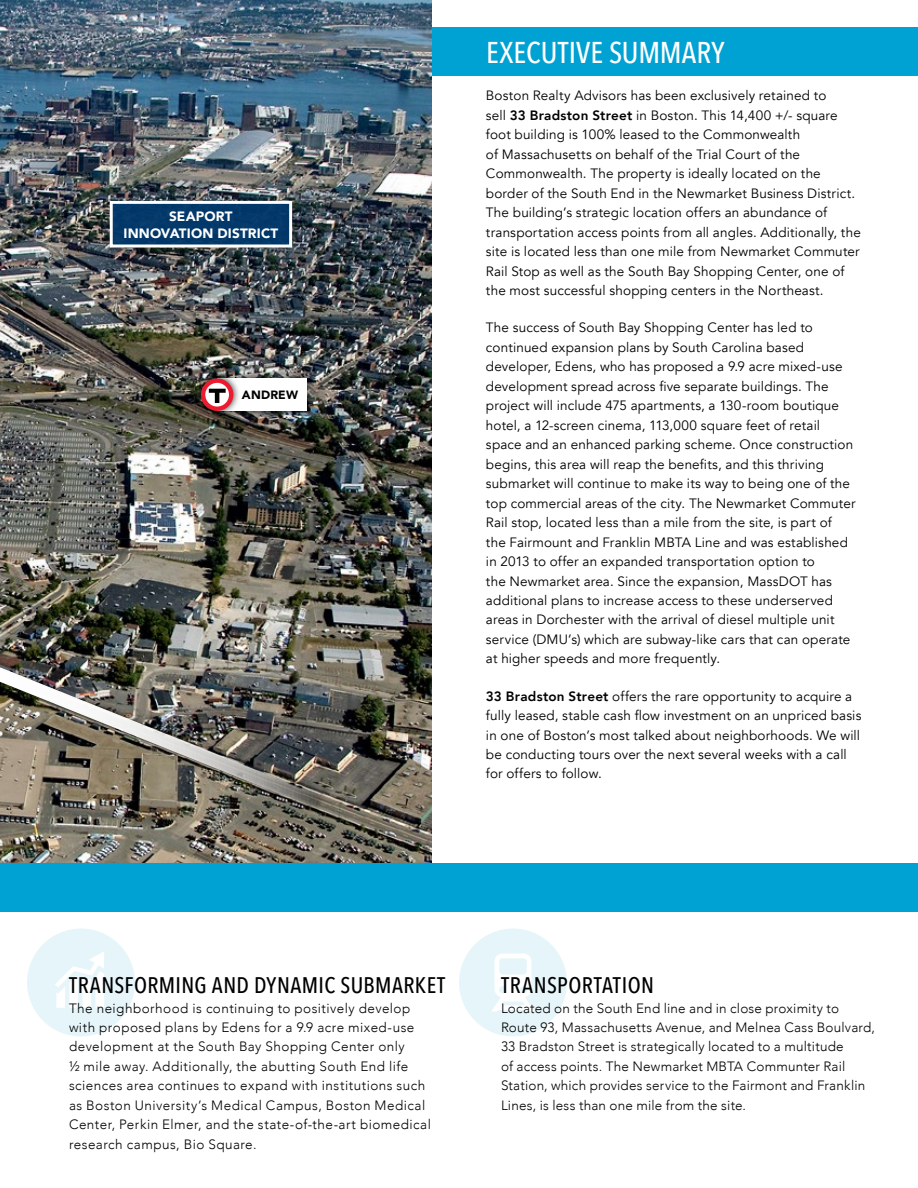
<style>
.page{position:relative;width:918px;height:1188px;background:#fff}
.page>*{position:absolute;margin:0;border:0;box-sizing:border-box;transform-origin:0 0}
.t1{font:500 30px "Avenir Next Condensed";color:#fff}
.t2{font:500 22.5px "Avenir Next Condensed";letter-spacing:.02em;color:#000}
.t3{font:13.5px/19.5px "Avenir";letter-spacing:.01em;color:#000}
.t4{font:300 13.5px/19.5px "Avenir";letter-spacing:.025em;color:#000}
.t5{font:900 13.5px/17.5px "Avenir";letter-spacing:.01em;color:#fff;text-align:center}
.t6{font:900 12px "Avenir";letter-spacing:.015em;color:#000}
.s1{font-weight:800}
</style>
<div class="page">
<div style="left:459px;top:928px;width:108px;height:108px;background:#e6f5fa;border-radius:50%"></div>
<svg style="left:492px;top:954px;width:42px;height:57px"></svg>
<div style="left:418px;top:27px;width:500px;height:49px;background:#00a2d3"></div>
<div style="left:27px;top:928px;width:108px;height:108px;background:#e6f5fa;border-radius:50%"></div>
<svg style="left:55px;top:952px;width:49px;height:56px"></svg>
<img style="left:0;top:0;width:432px;height:863px">
<div style="left:0;top:407px;width:327px;height:408px;background:#000;opacity:.5"></div>
<img style="left:0;top:412px;width:321px;height:397px">
<div style="left:0;top:863px;width:918px;height:49px;background:#00a2d3"></div>
<div style="left:111px;top:202px;width:180px;height:44px;background:#00386c"></div>
<div style="left:110px;top:201px;width:182px;height:47px;border:3px solid #fff"></div>
<div style="left:210px;top:371px;width:104px;height:47px;background:#000;opacity:.75"></div>
<div style="left:217px;top:378px;width:90px;height:33px;background:#fff"></div>
<div style="left:194px;top:371px;width:46px;height:47px;background:#000;opacity:.75"></div>
<svg style="left:201px;top:378px;width:32px;height:33px"></svg>
<p class="t5" style="left:124px;top:207px;width:156px">SEAPORT<br>INNOVATION DISTRICT</p>
<p class="t6" style="left:242px;top:385px;width:58px">ANDREW</p>
<h1 class="t1" style="left:486px;top:34px;width:240px">EXECUTIVE SUMMARY</h1>
<p class="t3" style="left:486px;top:86px;width:376px">Boston Realty Advisors has been exclusively retained to<br>sell <span class="s1">33 Bradston Street</span> in Boston. This 14,400 +/- square foot building is 100% leased to the Commonwealth<br>of Massachusetts on behalf of the Trial Court of the Commonwealth. The property is ideally located on the border of the South End in the Newmarket Business District.<br>The building’s strategic location offers an abundance of transportation access points from all angles. Additionally, the site is located less than one mile from Newmarket Commuter Rail Stop as well as the South Bay Shopping Center, one of the most successful shopping centers in the Northeast.</p>
<p class="t3" style="left:486px;top:318px;width:371px">The success of South Bay Shopping Center has led to continued expansion plans by South Carolina based developer, Edens, who has proposed a 9.9 acre mixed-use development spread across five separate buildings. The project will include 475 apartments, a 130-room boutique hotel, a 12-screen cinema, 113,000 square feet of retail space and an enhanced parking scheme. Once construction begins, this area will reap the benefits, and this thriving submarket will continue to make its way to being one of the top commercial areas of the city. The Newmarket Commuter Rail stop, located less than a mile from the site, is part of<br>the Fairmount and Franklin MBTA Line and was established in 2013 to offer an expanded transportation option to<br>the Newmarket area. Since the expansion, MassDOT has additional plans to increase access to these underserved areas in Dorchester with the arrival of diesel multiple unit service (DMU’s) which are subway-like cars that can operate at higher speeds and more frequently.</p>
<p class="t3" style="left:486px;top:686px;width:377px"><span class="s1">33 Bradston Street</span> offers the rare opportunity to acquire a fully leased, stable cash flow investment on an unpriced basis in one of Boston’s most talked about neighborhoods. We will be conducting tours over the next several weeks with a call for offers to follow.</p>
<h2 class="t2" style="left:69px;top:972px;width:378px">TRANSFORMING AND DYNAMIC SUBMARKET</h2>
<p class="t4" style="left:69px;top:998px;width:363px">The neighborhood is continuing to positively develop with proposed plans by Edens for a 9.9 acre mixed-use development at the South Bay Shopping Center only<br>½ mile away. Additionally, the abutting South End life sciences area continues to expand with institutions such as Boston University’s Medical Campus, Boston Medical Center, Perkin Elmer, and the state-of-the-art biomedical research campus, Bio Square.</p>
<h2 class="t2" style="left:501px;top:972px;width:155px">TRANSPORTATION</h2>
<p class="t4" style="left:501px;top:998px;width:375px">Located on the South End line and in close proximity to Route 93, Massachusetts Avenue, and Melnea Cass Boulvard, 33 Bradston Street is strategically located to a multitude<br>of access points. The Newmarket MBTA Communter Rail Station, which provides service to the Fairmont and Franklin Lines, is less than one mile from the site.</p>
</div>
